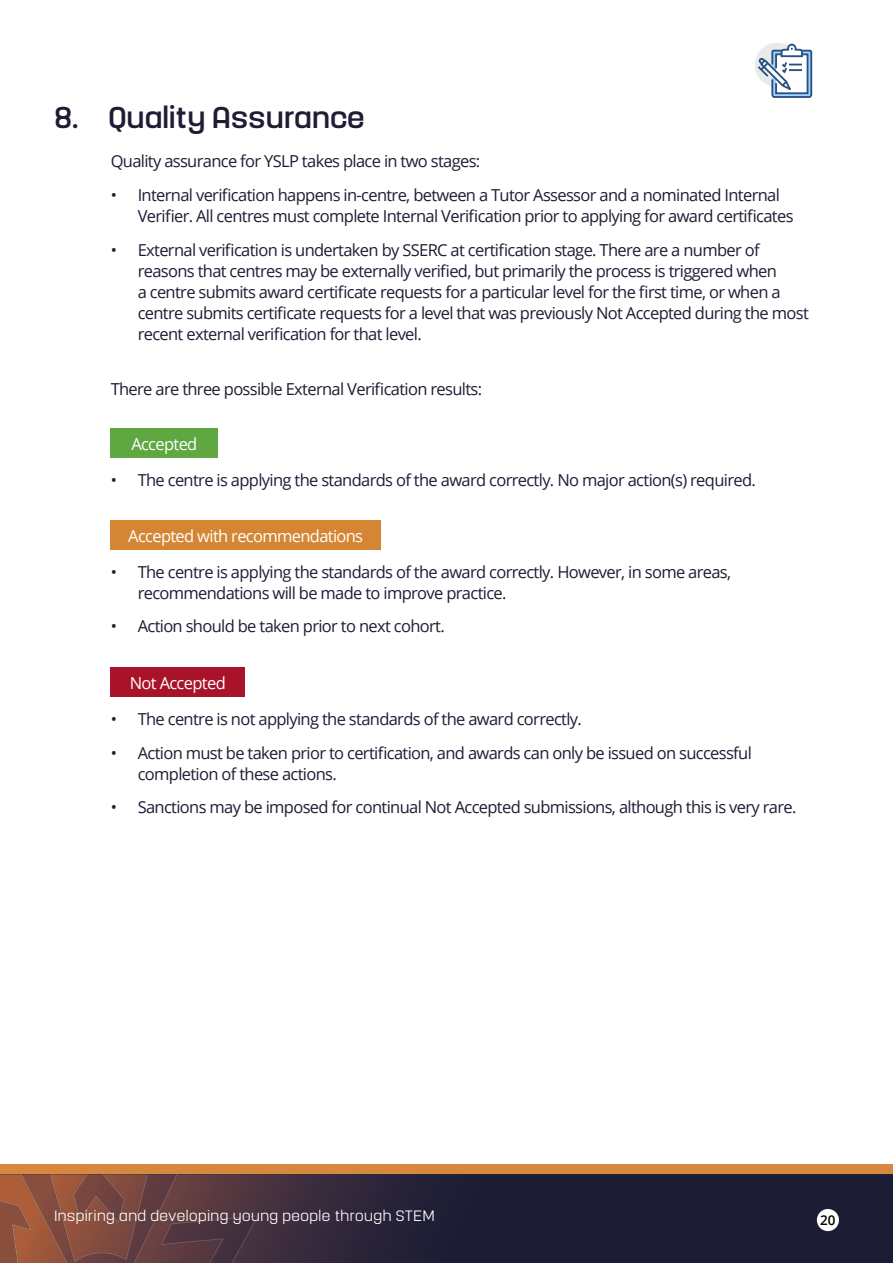
<style>
.page{position:relative;width:893px;height:1263px;background:#fff}
.page>*{position:absolute;margin:0;border:0;box-sizing:border-box;transform-origin:0 0}
.t1{font:500 30px "Yoshida Sans";letter-spacing:-.02em;color:#1e1d34}
.t2{font:16.5px/21px "Open Sans";letter-spacing:-.04em;color:#1e1d34}
.t3{font:16.5px "Open Sans";letter-spacing:-.04em;color:#fff}
.t4{font:300 15px "Yoshida Sans";letter-spacing:-.01em;color:#fff}
.t5{font:600 13.5px "Open Sans";color:#000}
</style>
<div class="page">
<div style="left:0;top:1165px;width:893px;height:98px;background:#d6883e"></div>
<svg style="left:259px;top:1174px;width:634px;height:89px;background:#221f36"></svg>
<svg style="left:0;top:1174px;width:259px;height:89px;background:#72453f"></svg>
<div style="left:817px;top:1209px;width:22px;height:22px;background:#fff;border-radius:50%"></div>
<div style="left:111px;top:428px;width:107px;height:30px;background:#5fa841"></div>
<div style="left:111px;top:521px;width:270px;height:29px;background:#d58634"></div>
<div style="left:111px;top:667px;width:134px;height:30px;background:#a9132a"></div>
<div style="left:755px;top:43px;width:44px;height:44px;background:#e9eaeb;border-radius:50%"></div>
<svg style="left:756px;top:43px;width:56px;height:55px"></svg>
<h1 class="t1" style="left:54px;top:97px;width:313px">8. Quality Assurance</h1>
<p class="t2" style="left:111px;top:150px;width:371px">Quality assurance for YSLP takes place in two stages:</p>
<p class="t2" style="left:138px;top:184px;width:657px;text-indent:-27px">• Internal verification happens in-centre, between a Tutor Assessor and a nominated Internal<br>Verifier. All centres must complete Internal Verification prior to applying for award certificates</p>
<p class="t2" style="left:138px;top:239px;width:673px;text-indent:-27px">• External verification is undertaken by SSERC at certification stage. There are a number of reasons that centres may be externally verified, but primarily the process is triggered when<br>a centre submits award certificate requests for a particular level for the first time, or when a centre submits certificate requests for a level that was previously Not Accepted during the most recent external verification for that level.</p>
<p class="t2" style="left:111px;top:378px;width:373px">There are three possible External Verification results:</p>
<p class="t3" style="left:131px;top:432px;width:68px">Accepted</p>
<p class="t2" style="left:111px;top:469px;width:647px">• The centre is applying the standards of the award correctly. No major action(s) required.</p>
<p class="t3" style="left:128px;top:524px;width:236px">Accepted with recommendations</p>
<p class="t2" style="left:138px;top:561px;width:595px;text-indent:-27px">• The centre is applying the standards of the award correctly. However, in some areas, recommendations will be made to improve practice.</p>
<p class="t2" style="left:111px;top:615px;width:336px">• Action should be taken prior to next cohort.</p>
<p class="t3" style="left:130px;top:671px;width:97px">Not Accepted</p>
<p class="t2" style="left:111px;top:708px;width:473px">• The centre is not applying the standards of the award correctly.</p>
<p class="t2" style="left:138px;top:742px;width:616px;text-indent:-27px">• Action must be taken prior to certification, and awards can only be issued on successful completion of these actions.</p>
<p class="t2" style="left:111px;top:796px;width:687px">• Sanctions may be imposed for continual Not Accepted submissions, although this is very rare.</p>
<p class="t4" style="left:54px;top:1206px;width:382px">Inspiring and developing young people through STEM</p>
<p class="t5" style="left:820px;top:1210px;width:17px">20</p>
</div>
